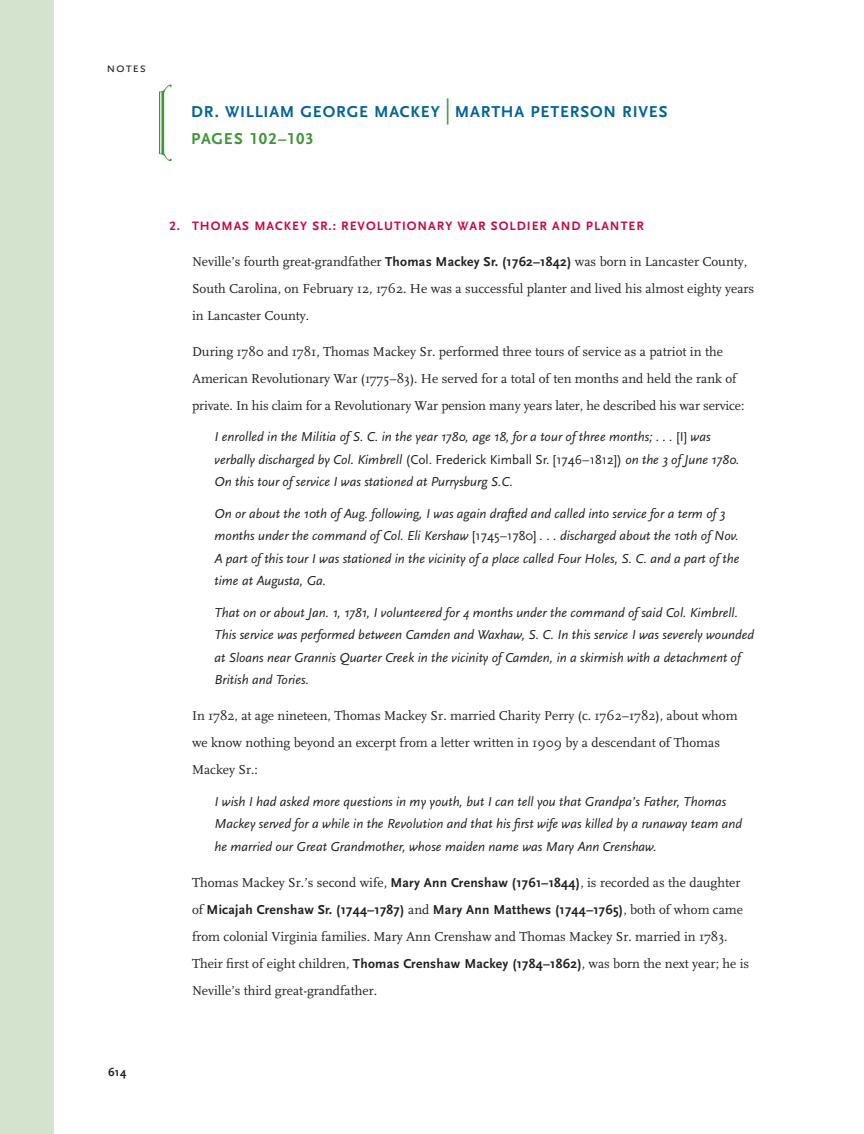
<style>
.page{position:relative;width:864px;height:1134px;background:#fff}
.page>*{position:absolute;margin:0;border:0;box-sizing:border-box;transform-origin:0 0}
.t1{font:700 16.5px "Scala Sans";letter-spacing:.05em;color:#006494}
.t2{font:700 16.5px "Scala Sans LF";letter-spacing:.06em;color:#3f9537}
.t3{font:italic 13.5px/22.5px "Scala Sans";color:#231f20}
.t4{font:13.5px/27px "FF Scala";color:#231f20}
.t5{font:700 13.5px "Scala Sans";letter-spacing:.02em;color:#231f20}
.t6{font:13.5px "Scala Sans Caps";letter-spacing:.055em;color:#231f20}
.t7{font:700 12.75px "Scala Sans LF";letter-spacing:.08em;color:#c40941}
.t8{font:700 12px "Scala Sans";color:#231f20}
.s1{font-size:27px;color:#3f9537}
.s2{font-family:"Scala Sans"}
.s3{font-family:"Scala Sans";font-weight:700}
.s4{font-style:normal}
.s5{font-family:"FF Scala";font-weight:400}
</style>
<div class="page">
<div style="left:0;top:0;width:54px;height:1134px;background:#d4e3ce"></div>
<svg style="left:159px;top:85px;width:13px;height:76px"></svg>
<p class="t6" style="left:107px;top:60px;width:41px">notes</p>
<p class="t1" style="left:191px;top:103px;width:478px">DR. WILLIAM GEORGE MACKEY <span class="s1">|</span> MARTHA PETERSON RIVES</p>
<p class="t2" style="left:191px;top:130px;width:124px"><span class="s2">PAGES</span> 102–103</p>
<p class="t8" style="left:108px;top:1065px;width:20px">614</p>
<p class="t7" style="left:170px;top:219px;width:476px">2. THOMAS MACKEY SR.: REVOLUTIONARY WAR SOLDIER AND PLANTER</p>
<p class="t4" style="left:192px;top:248px;width:564px">Neville’s fourth great-grandfather <span class="s3">Thomas Mackey Sr. (1762–1842)</span> was born in Lancaster County,<br>South Carolina, on February 12, 1762. He was a successful planter and lived his almost eighty years in Lancaster County.</p>
<p class="t4" style="left:192px;top:338px;width:554px">During 1780 and 1781, Thomas Mackey Sr. performed three tours of service as a patriot in the<br>American Revolutionary War (1775–83). He served for a total of ten months and held the rank of private. In his claim for a Revolutionary War pension many years later, he described his war service:</p>
<p class="t3" style="left:215px;top:426px;width:527px">I enrolled in the Militia of S. C. in the year 1780, age 18, for a tour of three months; . . . <span class="s4">[I]</span> was verbally discharged by Col. Kimbrell <span class="s4">(Col. Frederick Kimball Sr. [1746–1812])</span> on the 3 of June 1780.<br>On this tour of service I was stationed at Purrysburg S.C.</p>
<p class="t3" style="left:215px;top:502px;width:527px">On or about the 10th of Aug. following, I was again drafted and called into service for a term of 3 months under the command of Col. Eli Kershaw <span class="s4">[1745–1780]</span> . . . discharged about the 10th of Nov.<br>A part of this tour I was stationed in the vicinity of a place called Four Holes, S. C. and a part of the time at Augusta, Ga.</p>
<p class="t3" style="left:215px;top:601px;width:541px">That on or about Jan. 1, 1781, I volunteered for 4 months under the command of said Col. Kimbrell.<br>This service was performed between Camden and Waxhaw, S. C. In this service I was severely wounded at Sloans near Grannis Quarter Creek in the vicinity of Camden, in a skirmish with a detachment of British and Tories.</p>
<p class="t4" style="left:192px;top:703px;width:547px">In 1782, at age nineteen, Thomas Mackey Sr. married Charity Perry (c. 1762–1782), about whom we know nothing beyond an excerpt from a letter written in 1909 by a descendant of Thomas<br>Mackey Sr.:</p>
<p class="t3" style="left:215px;top:790px;width:529px">I wish I had asked more questions in my youth, but I can tell you that Grandpa’s Father, Thomas<br>Mackey served for a while in the Revolution and that his first wife was killed by a runaway team and he married our Great Grandmother, whose maiden name was Mary Ann Crenshaw.</p>
<p class="t4" style="left:192px;top:869px;width:550px">Thomas Mackey Sr.’s second wife, <span class="s3">Mary Ann Crenshaw (1761–1844)</span>, is recorded as the daughter</p>
<p class="t5" style="left:192px;top:902px;width:553px"><span class="s5">of</span> Micajah Crenshaw Sr. (1744–1787) <span class="s5">and</span> Mary Ann Matthews (1744–1765)<span class="s5">, both of whom came</span></p>
<p class="t4" style="left:192px;top:923px;width:559px">from colonial Virginia families. Mary Ann Crenshaw and Thomas Mackey Sr. married in 1783.<br>Their first of eight children, <span class="s3">Thomas Crenshaw Mackey (1784–1862)</span>, was born the next year; he is<br>Neville’s third great-grandfather.</p>
</div>
